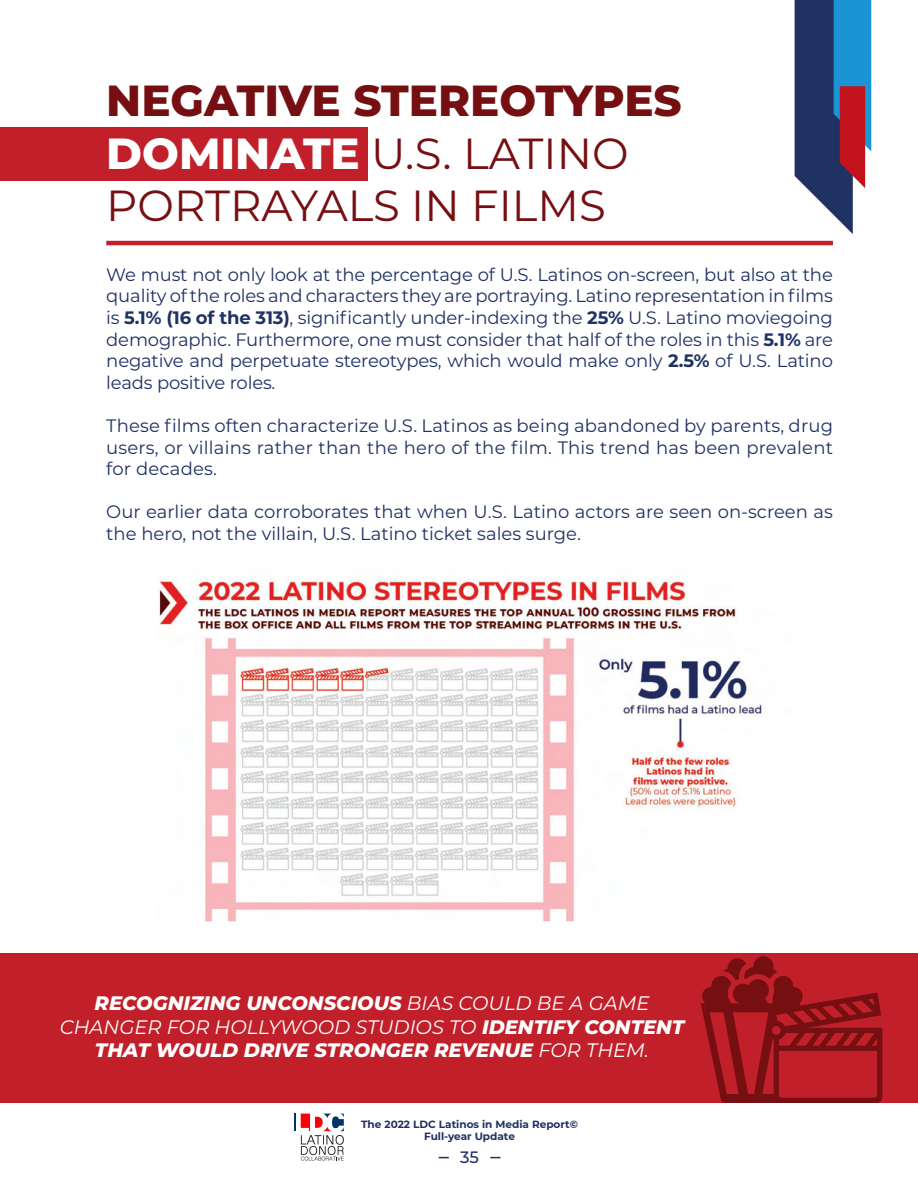
<style>
.page{position:relative;width:918px;height:1188px;background:#fff}
.page>*{position:absolute;margin:0;border:0;box-sizing:border-box;transform-origin:0 0}
.t1{font:43.5px "Montserrat";color:#760f11}
.t2{font:800 43.5px "Montserrat";color:#760f11}
.Generales{font:italic 800 19.5px "Montserrat";color:#fff}
.Generales-2{font:italic 19.5px "Montserrat";color:#fff}
.t3{font:18px/21.6px "Montserrat";color:#203163;text-align:justify}
.t4{font:500 16.5px "Montserrat";color:#1f3362}
.t5{font:700 10.5px/12px "Montserrat";color:#203062;text-align:center}
.s1{font-weight:800;color:#fff}
.s2{font-weight:700}
.s3{font-weight:400}
.s4{font-weight:800}
</style>
<div class="page">
<hr style="left:106px;top:241px;width:727px;height:4px;background:#c4202a">
<div style="left:0;top:127px;width:368px;height:53px;background:#c1202a"></div>
<img style="left:159px;top:578px;width:603px;height:344px">
<div style="left:0;top:954px;width:918px;height:149px;background:#c1202a"></div>
<svg style="left:701px;top:956px;width:181px;height:147px"></svg>
<svg style="left:795px;top:0;width:76px;height:234px"></svg>
<svg style="left:295px;top:1114px;width:49px;height:47px"></svg>
<p class="t2" style="left:106px;top:69px;width:577px">NEGATIVE STEREOTYPES</p>
<p class="t1" style="left:106px;top:123px;width:524px"><span class="s1">DOMINATE</span> U.S. LATINO</p>
<p class="t1" style="left:106px;top:175px;width:501px">PORTRAYALS IN FILMS</p>
<p class="t3" style="left:106px;top:263px;width:728px">We must not only look at the percentage of U.S. Latinos on-screen, but also at the quality of the roles and characters they are portraying. Latino representation in films is <span class="s2">5.1% (16 of the 313)</span>, significantly under-indexing the <span class="s2">25%</span> U.S. Latino moviegoing demographic. Furthermore, one must consider that half of the roles in this <span class="s2">5.1%</span> are negative and perpetuate stereotypes, which would make only <span class="s2">2.5%</span> of U.S. Latino leads positive roles.</p>
<p class="t3" style="left:106px;top:414px;width:728px">These films often characterize U.S. Latinos as being abandoned by parents, drug users, or villains rather than the hero of the film. This trend has been prevalent for decades.</p>
<p class="t3" style="left:106px;top:501px;width:728px">Our earlier data corroborates that when U.S. Latino actors are seen on-screen as the hero, not the villain, U.S. Latino ticket sales surge.</p>
<p class="Generales" style="left:95px;top:989px;width:556px">RECOGNIZING UNCONSCIOUS <span class="s3">BIAS COULD BE A GAME</span></p>
<p class="Generales-2" style="left:60px;top:1013px;width:626px">CHANGER FOR HOLLYWOOD STUDIOS TO <span class="s4">IDENTIFY CONTENT</span></p>
<p class="Generales" style="left:95px;top:1036px;width:556px">THAT WOULD DRIVE STRONGER REVENUE <span class="s3">FOR THEM.</span></p>
<p class="t5" style="left:361px;top:1118px;width:218px">The 2022 LDC Latinos in Media Report©<br>Full-year Update</p>
<p class="t4" style="left:460px;top:1145px;width:20px">35</p>
</div>
